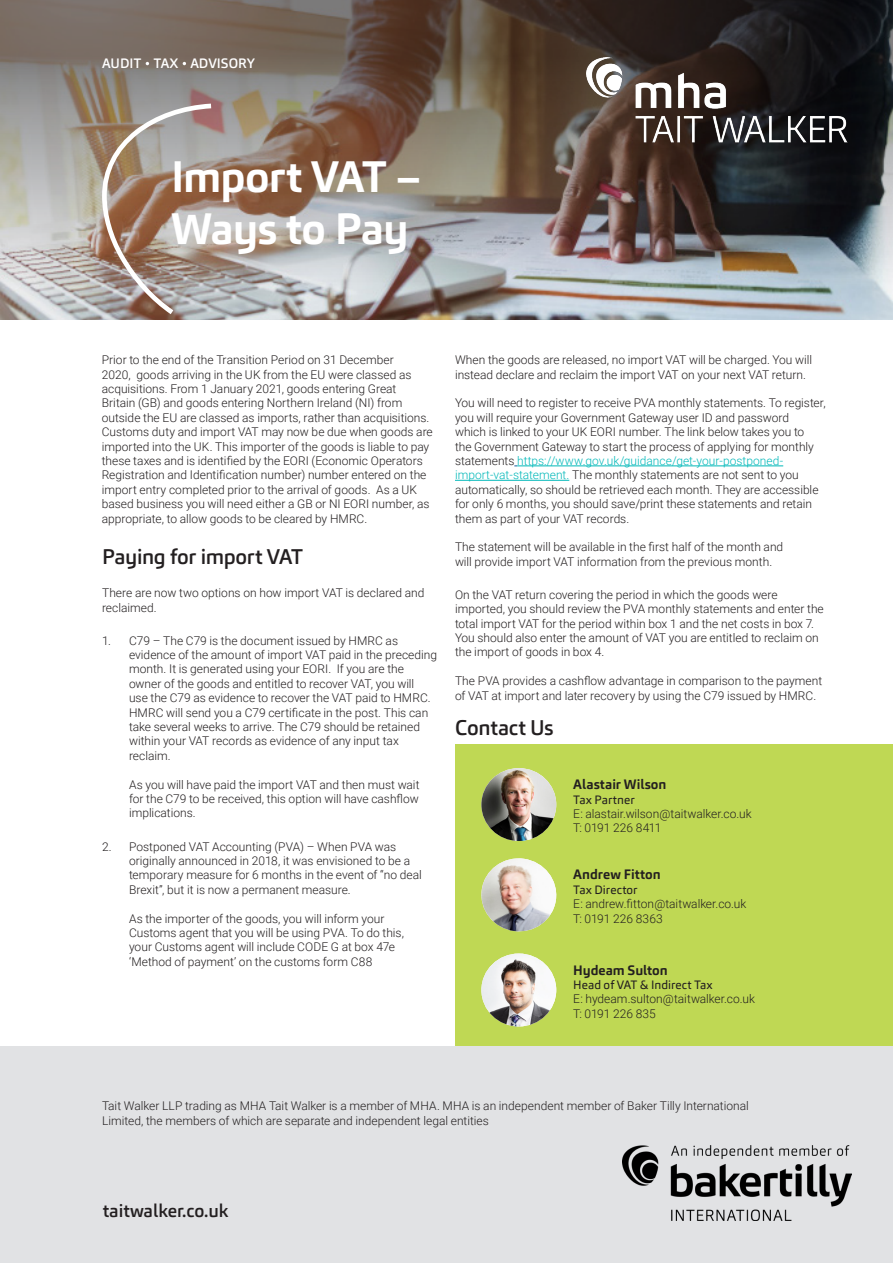
<style>
.page{position:relative;width:893px;height:1263px;background:#fff}
.page>*{position:absolute;margin:0;border:0;box-sizing:border-box;transform-origin:0 0}
.Titles__Headings{font:700 43.5px/52.2px "Carnac";letter-spacing:-.03em;color:#fff}
.Paragraph_Title{font:500 21px "Carnac";letter-spacing:-.025em;color:#231f20}
.Introduction_Paragra{font:500 21px "Carnac";letter-spacing:-.015em;color:#231f20}
.CALLOUT_BOLD{font:500 18px "Carnac";color:#231f20}
.Introduction_Paragra-2{font:700 13.5px "Carnac";color:#231f20}
.t1{font:500 13.5px "Carnac";color:#fff}
.Introduction_Paragra-3{font:300 12px/14.4px "Roboto";color:#231f20}
.Body_Copy{font:300 12px/14.4px "Roboto";color:#231f20}
.Paragraph_Title-2{font:300 12px/14.4px "Roboto";color:#231f20}
.Introduction_Paragra-4{font:12px "Carnac";color:#231f20}
.s1{color:#00b8b9}
</style>
<div class="page">
<div style="left:0;top:1046px;width:893px;height:217px;background:#e1e2e4"></div>
<div style="left:455px;top:744px;width:438px;height:302px;background:#bfd854"></div>
<img style="left:0;top:0;width:893px;height:320px">
<svg style="left:102px;top:104px;width:109px;height:210px;background:#a69285"></svg>
<hr style="left:517px;top:466px;width:266px;height:1px;background:#00b8b9">
<hr style="left:455px;top:480px;width:114px;height:1px;background:#00b8b9">
<img style="left:587px;top:58px;width:261px;height:94px">
<img style="left:623px;top:1146px;width:229px;height:74px">
<img style="left:481px;top:858px;width:76px;height:74px">
<img style="left:481px;top:953px;width:75px;height:73px">
<img style="left:481px;top:768px;width:75px;height:73px">
<p class="t1" style="left:102px;top:55px;width:154px">AUDIT TAX ADVISORY</p>
<p class="Titles__Headings" style="left:171px;top:151px;width:251px">Import VAT –<br>Ways to Pay</p>
<p class="Introduction_Paragra-3" style="left:102px;top:352px;width:333px">Prior to the end of the Transition Period on 31 December<br>2020, goods arriving in the UK from the EU were classed as acquisitions. From 1 January 2021, goods entering Great Britain (GB) and goods entering Northern Ireland (NI) from outside the EU are classed as imports, rather than acquisitions.<br>Customs duty and import VAT may now be due when goods are imported into the UK. This importer of the goods is liable to pay these taxes and is identified by the EORI (Economic Operators Registration and Identification number) number entered on the import entry completed prior to the arrival of goods. As a UK based business you will need either a GB or NI EORI number, as appropriate, to allow goods to be cleared by HMRC.</p>
<p class="Paragraph_Title" style="left:102px;top:543px;width:203px">Paying for import VAT</p>
<p class="Body_Copy" style="left:102px;top:585px;width:324px">There are now two options on how import VAT is declared and reclaimed.</p>
<p class="Introduction_Paragra-3" style="left:129px;top:633px;width:310px;text-indent:-27px">1. C79 – The C79 is the document issued by HMRC as evidence of the amount of import VAT paid in the preceding month. It is generated using your EORI. If you are the owner of the goods and entitled to recover VAT, you will<br>use the C79 as evidence to recover the VAT paid to HMRC.<br>HMRC will send you a C79 certificate in the post. This can take several weeks to arrive. The C79 should be retained within your VAT records as evidence of any input tax reclaim.</p>
<p class="Introduction_Paragra-3" style="left:129px;top:777px;width:292px;text-align:justify">As you will have paid the import VAT and then must wait for the C79 to be received, this option will have cashflow implications.</p>
<p class="Introduction_Paragra-3" style="left:129px;top:839px;width:294px;text-indent:-27px">2. Postponed VAT Accounting (PVA) – When PVA was originally announced in 2018, it was envisioned to be a temporary measure for 6 months in the event of “no deal Brexit”, but it is now a permanent measure.</p>
<p class="Introduction_Paragra-3" style="left:129px;top:911px;width:276px">As the importer of the goods, you will inform your Customs agent that you will be using PVA. To do this, your Customs agent will include CODE G at box 47e ‘Method of payment’ on the customs form C88</p>
<p class="Body_Copy" style="left:455px;top:352px;width:359px">When the goods are released, no import VAT will be charged. You will instead declare and reclaim the import VAT on your next VAT return.</p>
<p class="Body_Copy" style="left:455px;top:395px;width:372px">You will need to register to receive PVA monthly statements. To register, you will require your Government Gateway user ID and password<br>which is linked to your UK EORI number. The link below takes you to<br>the Government Gateway to start the process of applying for monthly statements <span class="s1">https://www.gov.uk/guidance/get-your-postponed&shy;import-vat-statement.</span> The monthly statements are not sent to you automatically, so should be retrieved each month. They are accessible for only 6 months, you should save/print these statements and retain them as part of your VAT records.</p>
<p class="Body_Copy" style="left:455px;top:539px;width:330px">The statement will be available in the first half of the month and will provide import VAT information from the previous month.</p>
<p class="Body_Copy" style="left:455px;top:587px;width:370px">On the VAT return covering the period in which the goods were imported, you should review the PVA monthly statements and enter the total import VAT for the period within box 1 and the net costs in box 7.<br>You should also enter the amount of VAT you are entitled to reclaim on the import of goods in box 4.</p>
<p class="Body_Copy" style="left:455px;top:673px;width:369px">The PVA provides a cashflow advantage in comparison to the payment of VAT at import and later recovery by using the C79 issued by HMRC.</p>
<p class="Introduction_Paragra" style="left:455px;top:714px;width:100px">Contact Us</p>
<p class="Introduction_Paragra-2" style="left:573px;top:776px;width:95px">Alastair Wilson</p>
<p class="Introduction_Paragra-4" style="left:573px;top:792px;width:63px">Tax Partner</p>
<p class="Introduction_Paragra-3" style="left:573px;top:806px;width:180px">E: alastair.wilson@taitwalker.co.uk<br>T: 0191 226 8411</p>
<p class="Introduction_Paragra-2" style="left:573px;top:866px;width:89px">Andrew Fitton</p>
<p class="Introduction_Paragra-4" style="left:573px;top:882px;width:66px">Tax Director</p>
<p class="Introduction_Paragra-3" style="left:573px;top:896px;width:175px">E: andrew.fitton@taitwalker.co.uk<br>T: 0191 226 8363</p>
<p class="Introduction_Paragra-2" style="left:573px;top:961px;width:96px">Hydeam Sulton</p>
<p class="Introduction_Paragra-4" style="left:573px;top:977px;width:141px">Head of VAT &amp; Indirect Tax</p>
<p class="Introduction_Paragra-3" style="left:573px;top:991px;width:183px">E: hydeam.sulton@taitwalker.co.uk<br>T: 0191 226 835</p>
<p class="Paragraph_Title-2" style="left:102px;top:1098px;width:648px">Tait Walker LLP trading as MHA Tait Walker is a member of MHA. MHA is an independent member of Baker Tilly International<br>Limited, the members of which are separate and independent legal entities</p>
<p class="CALLOUT_BOLD" style="left:103px;top:1199px;width:127px">taitwalker.co.uk</p>
</div>
